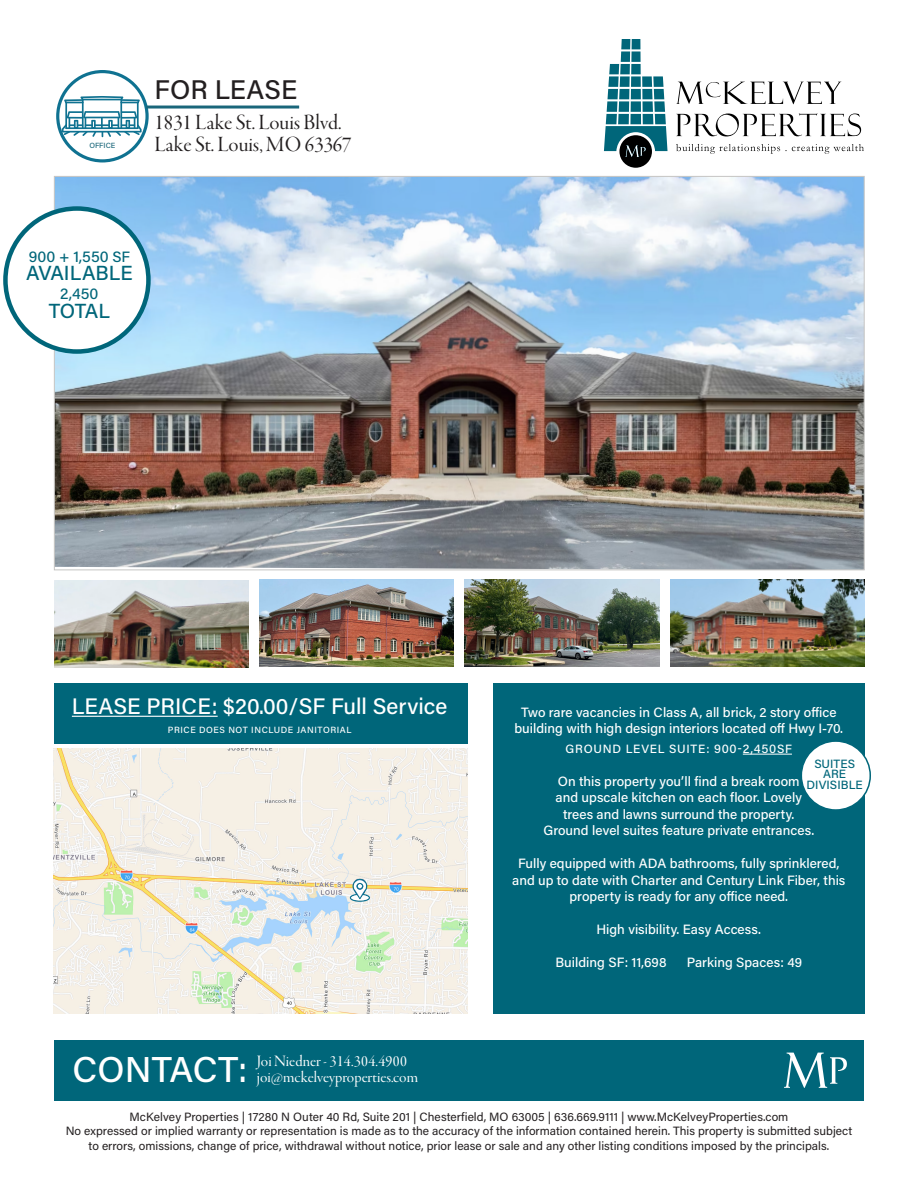
<style>
.page{position:relative;width:918px;height:1188px;background:#fff}
.page>*{position:absolute;margin:0;border:0;box-sizing:border-box;transform-origin:0 0}
.t1{font:27px "Acumin Variable Concept";letter-spacing:.005em;color:#231f20}
.t2{font:22.5px "Garamond Premr Pro Disp";color:#231f20}
.t3{font:22.5px "Acumin Variable Concept";letter-spacing:.005em;color:#fff}
.t4{font:20.4px "Acumin Variable Concept";letter-spacing:-.005em;color:#00667a}
.t5{font:16.5px/15.6px "Garamond Premr Pro Disp";color:#fff}
.t6{font:15px "Acumin Variable Concept";color:#00667a}
.t7{font:13.5px/16.5px "Acumin Variable Concept";color:#fff;text-align:center}
.t8{font:12px/14.4px "Acumin Variable Concept";color:#231f20;text-align:center}
.t9{font:12px "Acumin Variable Concept";letter-spacing:.065em;color:#fff}
.t10{font:12px "Acumin Variable Concept";letter-spacing:.005em;color:#00667a}
.t11{font:9px "Acumin Variable Concept";letter-spacing:.06em;color:#fff}
.t12{font:7.5px "Acumin Variable Concept";color:#1a667a}
.s1{font-family:"Acumin Variable Concept";font-size:36px}
</style>
<div class="page">
<div style="left:54px;top:1040px;width:810px;height:60px;background:#00667a"></div>
<svg style="left:784px;top:1053px;width:63px;height:35px"></svg>
<div style="left:619px;top:135px;width:33px;height:33px;background:#000;border-radius:50%"></div>
<div style="left:621px;top:39px;width:9px;height:10px;background:#00667a"></div>
<div style="left:621px;top:51px;width:9px;height:11px;background:#00667a"></div>
<div style="left:632px;top:39px;width:8px;height:10px;background:#00667a"></div>
<div style="left:631px;top:51px;width:10px;height:11px;background:#00667a"></div>
<svg style="left:604px;top:64px;width:64px;height:93px"></svg>
<svg style="left:676px;top:82px;width:165px;height:22px"></svg>
<svg style="left:676px;top:113px;width:185px;height:23px"></svg>
<svg style="left:676px;top:144px;width:188px;height:10px"></svg>
<img style="left:56px;top:178px;width:807px;height:390px">
<img style="left:54px;top:749px;width:414px;height:264px">
<div style="left:493px;top:683px;width:372px;height:330px;background:#00667a"></div>
<div style="left:54px;top:683px;width:414px;height:60px;background:#00667a"></div>
<svg style="left:56px;top:70px;width:93px;height:92px"></svg>
<hr style="left:146px;top:106px;width:153px;height:3px;background:#1a667a">
<hr style="left:72px;top:716px;width:146px;height:1px;background:#fff">
<svg style="left:350px;top:878px;width:20px;height:24px"></svg>
<hr style="left:743px;top:754px;width:49px;height:1px;background:#fff">
<img style="left:465px;top:580px;width:194px;height:87px">
<img style="left:259px;top:580px;width:195px;height:87px">
<img style="left:54px;top:581px;width:194px;height:87px">
<img style="left:670px;top:580px;width:195px;height:87px">
<div style="left:801px;top:741px;width:69px;height:69px;background:#fff;border-radius:50%"></div>
<div style="left:801px;top:740px;width:70px;height:71px;border:2px solid #00667a;border-radius:50%"></div>
<div style="left:5px;top:209px;width:143px;height:143px;background:#fff;border-radius:50%"></div>
<div style="left:3px;top:206px;width:148px;height:148px;border:4px solid #00667a;border-radius:50%"></div>
<p class="t12" style="left:89px;top:141px;width:28px">OFFICE</p>
<p class="t1" style="left:154px;top:71px;width:144px">FOR LEASE</p>
<p class="t2" style="left:154px;top:110px;width:189px">1831 Lake St. Louis Blvd.</p>
<p class="t2" style="left:154px;top:132px;width:199px">Lake St. Louis, MO 63367</p>
<p class="t6" style="left:29px;top:246px;width:103px">900 + 1,550 SF</p>
<p class="t4" style="left:26px;top:259px;width:108px">AVAILABLE</p>
<p class="t6" style="left:60px;top:284px;width:40px">2,450</p>
<p class="t4" style="left:49px;top:297px;width:63px">TOTAL</p>
<p class="t3" style="left:72px;top:691px;width:377px">LEASE PRICE: $20.00/SF Full Service</p>
<p class="t11" style="left:168px;top:723px;width:185px">PRICE DOES NOT INCLUDE JANITORIAL</p>
<p class="t5" style="left:72px;top:1054px;width:347px;text-indent:185px">Joi Niedner - 314.304.4900<br><span class="s1">CONTACT:</span> joi@mckelveyproperties.com</p>
<p class="t7" style="left:515px;top:703px;width:330px">Two rare vacancies in Class A, all brick, 2 story office building with high design interiors located off Hwy I-70.</p>
<p class="t9" style="left:566px;top:741px;width:228px">GROUND LEVEL SUITE: 900-2,450SF</p>
<p class="t7" style="left:558px;top:772px;width:243px">On this property you’ll find a break room</p>
<p class="t7" style="left:555px;top:789px;width:248px">and upscale kitchen on each floor. Lovely</p>
<p class="t7" style="left:563px;top:805px;width:233px">trees and lawns surround the property.</p>
<p class="t7" style="left:543px;top:822px;width:272px">Ground level suites feature private entrances.</p>
<p class="t7" style="left:512px;top:855px;width:335px">Fully equipped with ADA bathrooms, fully sprinklered, and up to date with Charter and Century Link Fiber, this property is ready for any office need.</p>
<p class="t7" style="left:596px;top:921px;width:166px">High visibility. Easy Access.</p>
<p class="t7" style="left:556px;top:954px;width:113px">Building SF: 11,698</p>
<p class="t7" style="left:687px;top:954px;width:117px">Parking Spaces: 49</p>
<p class="t10" style="left:814px;top:755px;width:42px">SUITES</p>
<p class="t10" style="left:823px;top:766px;width:25px">ARE</p>
<p class="t10" style="left:807px;top:776px;width:58px">DIVISIBLE</p>
<p class="t8" style="left:66px;top:1109px;width:788px">McKelvey Properties | 17280 N Outer 40 Rd, Suite 201 | Chesterfield, MO 63005 | 636.669.9111 | www.McKelveyProperties.com<br>No expressed or implied warranty or representation is made as to the accuracy of the information contained herein. This property is submitted subject to errors, omissions, change of price, withdrawal without notice, prior lease or sale and any other listing conditions imposed by the principals.</p>
</div>
